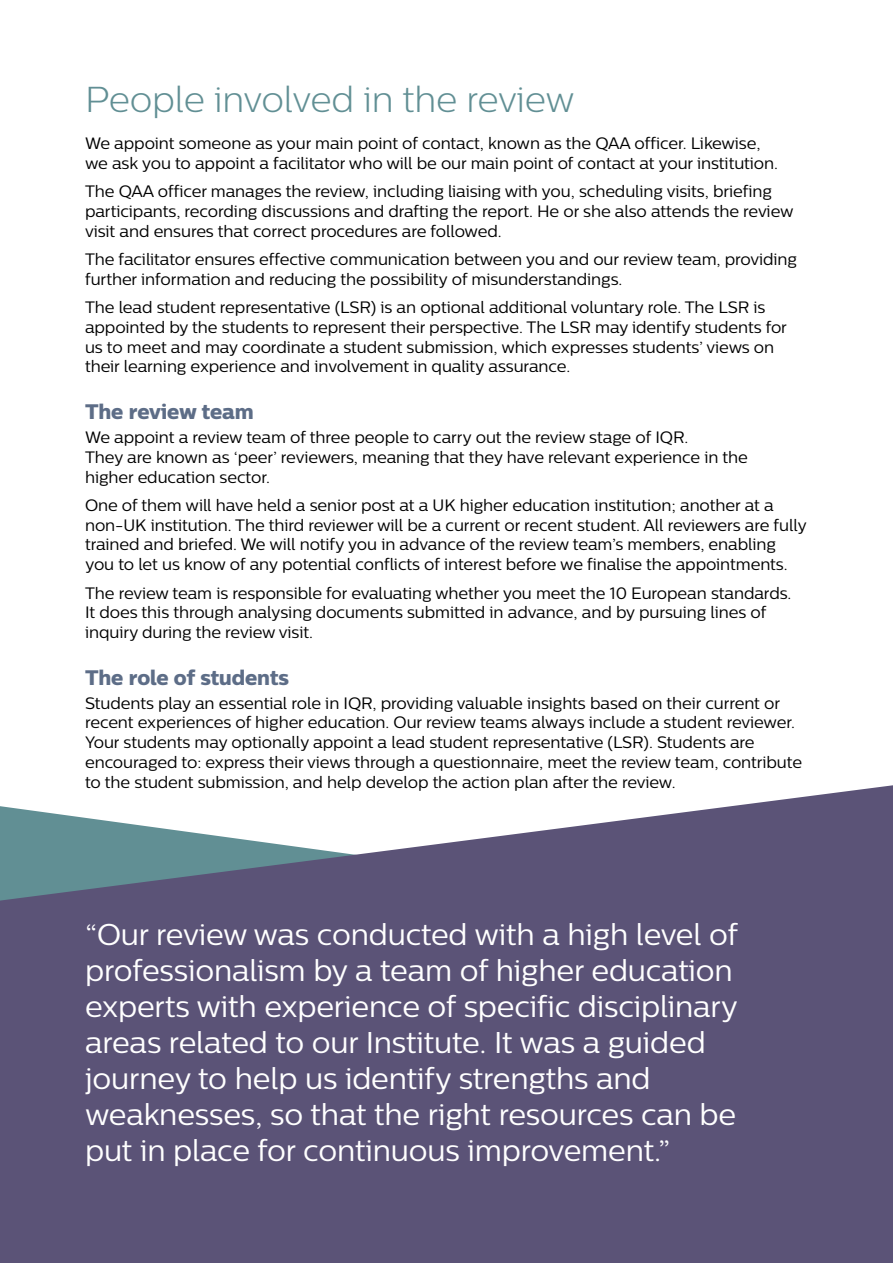
<style>
.page{position:relative;width:893px;height:1263px;background:#fff}
.page>*{position:absolute;margin:0;border:0;box-sizing:border-box;transform-origin:0 0}
.t1{font:300 36px "Centrale Sans";letter-spacing:-.005em;color:#618f94}
.t2{font:30px/36px "Centrale Sans";letter-spacing:-.005em;color:#fff}
.t3{font:21px "Centrale Sans X Bold";letter-spacing:-.005em;color:#5d6d87}
.t4{font:16.5px/19.8px "Centrale Sans";letter-spacing:-.005em;color:#000}
</style>
<div class="page">
<svg style="left:0;top:785px;width:893px;height:478px;background:#686383"></svg>
<h1 class="t1" style="left:85px;top:79px;width:491px">People involved in the review</h1>
<p class="t4" style="left:85px;top:133px;width:694px">We appoint someone as your main point of contact, known as the QAA officer. Likewise, we ask you to appoint a facilitator who will be our main point of contact at your institution.</p>
<p class="t4" style="left:85px;top:181px;width:710px">The QAA officer manages the review, including liaising with you, scheduling visits, briefing participants, recording discussions and drafting the report. He or she also attends the review visit and ensures that correct procedures are followed.</p>
<p class="t4" style="left:85px;top:249px;width:714px">The facilitator ensures effective communication between you and our review team, providing further information and reducing the possibility of misunderstandings.</p>
<p class="t4" style="left:85px;top:297px;width:703px">The lead student representative (LSR) is an optional additional voluntary role. The LSR is appointed by the students to represent their perspective. The LSR may identify students for us to meet and may coordinate a student submission, which expresses students’ views on their learning experience and involvement in quality assurance.</p>
<p class="t3" style="left:85px;top:398px;width:170px">The review team</p>
<p class="t4" style="left:85px;top:427px;width:664px">We appoint a review team of three people to carry out the review stage of IQR.<br>They are known as ‘peer’ reviewers, meaning that they have relevant experience in the higher education sector.</p>
<p class="t4" style="left:85px;top:495px;width:724px">One of them will have held a senior post at a UK higher education institution; another at a non-UK institution. The third reviewer will be a current or recent student. All reviewers are fully trained and briefed. We will notify you in advance of the review team’s members, enabling you to let us know of any potential conflicts of interest before we finalise the appointments.</p>
<p class="t4" style="left:85px;top:583px;width:708px">The review team is responsible for evaluating whether you meet the 10 European standards.<br>It does this through analysing documents submitted in advance, and by pursuing lines of inquiry during the review visit.</p>
<p class="t3" style="left:85px;top:664px;width:206px">The role of students</p>
<p class="t4" style="left:85px;top:693px;width:718px">Students play an essential role in IQR, providing valuable insights based on their current or recent experiences of higher education. Our review teams always include a student reviewer.<br>Your students may optionally appoint a lead student representative (LSR). Students are encouraged to: express their views through a questionnaire, meet the review team, contribute to the student submission, and help develop the action plan after the review.</p>
<p class="t2" style="left:85px;top:916px;width:655px">“Our review was conducted with a high level of professionalism by a team of higher education experts with experience of specific disciplinary areas related to our Institute. It was a guided journey to help us identify strengths and weaknesses, so that the right resources can be put in place for continuous improvement.”</p>
</div>
